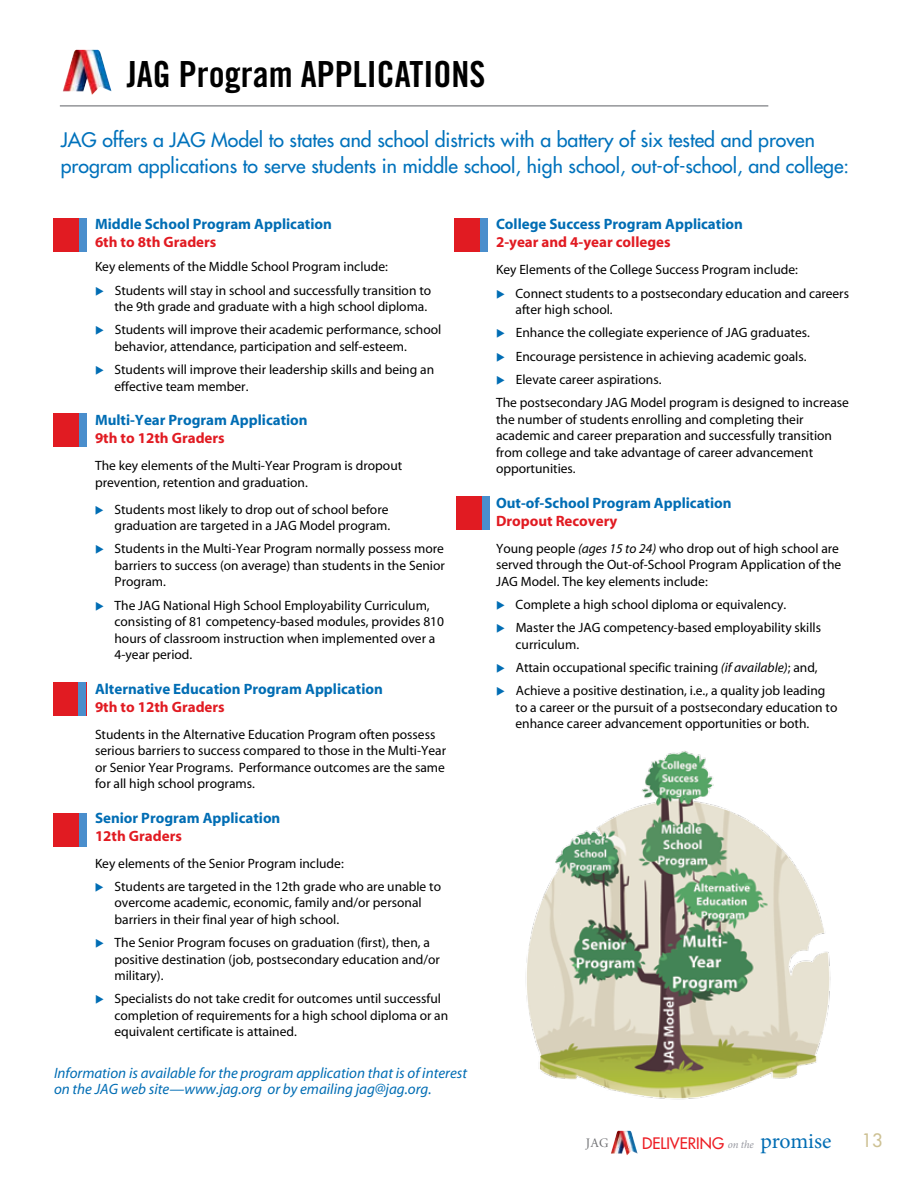
<style>
.page{position:relative;width:918px;height:1188px;background:#fff}
.page>*{position:absolute;margin:0;border:0;box-sizing:border-box;transform-origin:0 0}
.t1{font:36px "Trade Gothic Bold Cond Twenty";color:#000}
.t2{font:19.5px/25.5px "Futura";color:#0072bc}
.t3{font:18px "Futura";color:#cdc194}
.t4{font:15.45px "Futura";color:#ed1d24}
.t5{font:700 15px "Myriad";color:#006db4}
.t6{font:italic 15px/16.5px "Myriad";color:#006db4}
.t7{font:700 15px "Myriad";color:#e11b22}
.t8{font:13.5px/16.5px "Myriad";color:#000}
.t9{font:12.75px "Adobe Garamond Pro";color:#6d6e71}
.s1{color:#006db4}
.s2{font-style:italic}
.s3{font-family:"Minion Pro";font-style:italic;font-size:10.8px;color:#9798a0}
.s4{font-family:"Minion Pro";font-size:21.9px;color:#006db4}
</style>
<div class="page">
<img style="left:612px;top:1131px;width:9px;height:20px">
<img style="left:64px;top:50px;width:17px;height:35px">
<hr style="left:60px;top:105px;width:708px;height:2px;background:#939598">
<div style="left:53px;top:218px;width:34px;height:34px;background:#e11b22"></div>
<div style="left:79px;top:218px;width:8px;height:34px;background:#4a8ecc"></div>
<div style="left:53px;top:413px;width:34px;height:34px;background:#e11b22"></div>
<div style="left:79px;top:413px;width:8px;height:34px;background:#4a8ecc"></div>
<div style="left:53px;top:683px;width:33px;height:33px;background:#e11b22"></div>
<div style="left:78px;top:683px;width:8px;height:33px;background:#4a8ecc"></div>
<div style="left:53px;top:813px;width:34px;height:34px;background:#e11b22"></div>
<div style="left:79px;top:813px;width:8px;height:34px;background:#4a8ecc"></div>
<div style="left:454px;top:218px;width:34px;height:34px;background:#e11b22"></div>
<div style="left:480px;top:218px;width:8px;height:34px;background:#4a8ecc"></div>
<div style="left:456px;top:496px;width:34px;height:34px;background:#e11b22"></div>
<div style="left:482px;top:496px;width:8px;height:34px;background:#4a8ecc"></div>
<img style="left:526px;top:751px;width:305px;height:349px">
<h1 class="t1" style="left:127px;top:53px;width:324px">JAG Program APPLICATIONS</h1>
<h2 class="t2" style="left:61px;top:127px;width:790px">JAG offers a JAG Model to states and school districts with a battery of six tested and proven program applications to serve students in middle school, high school, out-of-school, and college:</h2>
<p class="t5" style="left:95px;top:217px;width:238px">Middle School Program Application</p>
<p class="t7" style="left:95px;top:235px;width:123px">6th to 8th Graders</p>
<p class="t8" style="left:95px;top:259px;width:295px">Key elements of the Middle School Program include:</p>
<p class="t8" style="left:95px;top:282px;width:338px;text-align:right"><span class="s1">◆</span> Students will stay in school and successfully transition to the 9th grade and graduate with a high school diploma.</p>
<p class="t8" style="left:114px;top:322px;width:328px;text-indent:-19px"><span class="s1">◆</span> Students will improve their academic performance, school behavior, attendance, participation and self-esteem.</p>
<p class="t8" style="left:115px;top:362px;width:321px;text-indent:-20px"><span class="s1">◆</span> Students will improve their leadership skills and being an effective team member.</p>
<p class="t5" style="left:95px;top:412px;width:214px">Multi-Year Program Application</p>
<p class="t7" style="left:95px;top:430px;width:131px">9th to 12th Graders</p>
<p class="t8" style="left:95px;top:458px;width:309px">The key elements of the Multi-Year Program is dropout prevention, retention and graduation.</p>
<p class="t8" style="left:95px;top:501px;width:297px;text-align:right"><span class="s1">◆</span> Students most likely to drop out of school before graduation are targeted in a JAG Model program.</p>
<p class="t8" style="left:115px;top:541px;width:332px;text-align:justify;text-indent:-20px"><span class="s1">◆</span> Students in the Multi-Year Program normally possess more barriers to success (on average) than students in the Senior Program.</p>
<p class="t8" style="left:115px;top:597px;width:331px;text-indent:-20px"><span class="s1">◆</span> The JAG National High School Employability Curriculum, consisting of 81 competency-based modules, provides 810 hours of classroom instruction when implemented over a 4-year period.</p>
<p class="t5" style="left:95px;top:681px;width:289px">Alternative Education Program Application</p>
<p class="t7" style="left:95px;top:699px;width:131px">9th to 12th Graders</p>
<p class="t8" style="left:95px;top:726px;width:353px">Students in the Alternative Education Program often possess serious barriers to success compared to those in the Multi-Year or Senior Year Programs. Performance outcomes are the same for all high school programs.</p>
<p class="t5" style="left:95px;top:810px;width:187px">Senior Program Application</p>
<p class="t7" style="left:95px;top:828px;width:88px">12th Graders</p>
<p class="t8" style="left:95px;top:855px;width:250px">Key elements of the Senior Program include:</p>
<p class="t8" style="left:115px;top:879px;width:328px;text-indent:-20px"><span class="s1">◆</span> Students are targeted in the 12th grade who are unable to overcome academic, economic, family and/or personal barriers in their final year of high school.</p>
<p class="t8" style="left:115px;top:935px;width:327px;text-indent:-20px"><span class="s1">◆</span> The Senior Program focuses on graduation (first), then, a positive destination (job, postsecondary education and/or military).</p>
<p class="t8" style="left:115px;top:991px;width:335px;text-indent:-20px"><span class="s1">◆</span> Specialists do not take credit for outcomes until successful completion of requirements for a high school diploma or an equivalent certificate is attained.</p>
<p class="t6" style="left:54px;top:1065px;width:415px">Information is available for the program application that is of interest on the JAG web site—www.jag.org or by emailing jag@jag.org.</p>
<p class="t5" style="left:496px;top:217px;width:248px">College Success Program Application</p>
<p class="t7" style="left:496px;top:235px;width:176px">2-year and 4-year colleges</p>
<p class="t8" style="left:496px;top:262px;width:303px">Key Elements of the College Success Program include:</p>
<p class="t8" style="left:516px;top:285px;width:335px;text-indent:-20px"><span class="s1">◆</span> Connect students to a postsecondary education and careers after high school.</p>
<p class="t8" style="left:496px;top:325px;width:315px"><span class="s1">◆</span> Enhance the collegiate experience of JAG graduates.</p>
<p class="t8" style="left:496px;top:348px;width:312px"><span class="s1">◆</span> Encourage persistence in achieving academic goals.</p>
<p class="t8" style="left:496px;top:368px;width:354px;line-height:23.2px"><span class="s1">◆</span> Elevate career aspirations.<br>The postsecondary JAG Model program is designed to increase</p>
<p class="t8" style="left:496px;top:411px;width:338px">the number of students enrolling and completing their academic and career preparation and successfully transition from college and take advantage of career advancement opportunities.</p>
<p class="t5" style="left:496px;top:495px;width:237px">Out-of-School Program Application</p>
<p class="t7" style="left:496px;top:513px;width:123px">Dropout Recovery</p>
<p class="t8" style="left:496px;top:540px;width:347px">Young people <span class="s2">(ages 15 to 24)</span> who drop out of high school are served through the Out-of-School Program Application of the<br>JAG Model. The key elements include:</p>
<p class="t8" style="left:496px;top:597px;width:292px"><span class="s1">◆</span> Complete a high school diploma or equivalency.</p>
<p class="t8" style="left:516px;top:620px;width:307px;text-indent:-19px"><span class="s1">◆</span> Master the JAG competency-based employability skills curriculum.</p>
<p class="t8" style="left:496px;top:660px;width:323px"><span class="s1">◆</span> Attain occupational specific training <span class="s2">(if available)</span>; and,</p>
<p class="t8" style="left:516px;top:683px;width:323px;text-indent:-19px"><span class="s1">◆</span> Achieve a positive destination, i.e., a quality job leading to a career or the pursuit of a postsecondary education to enhance career advancement opportunities or both.</p>
<p class="t9" style="left:586px;top:1135px;width:25px">JAG</p>
<p class="t4" style="left:642px;top:1133px;width:191px">DELIVERING <span class="s3">on the</span> <span class="s4">promise</span></p>
<h3 class="t3" style="left:862px;top:1128px;width:22px">13</h3>
</div>
